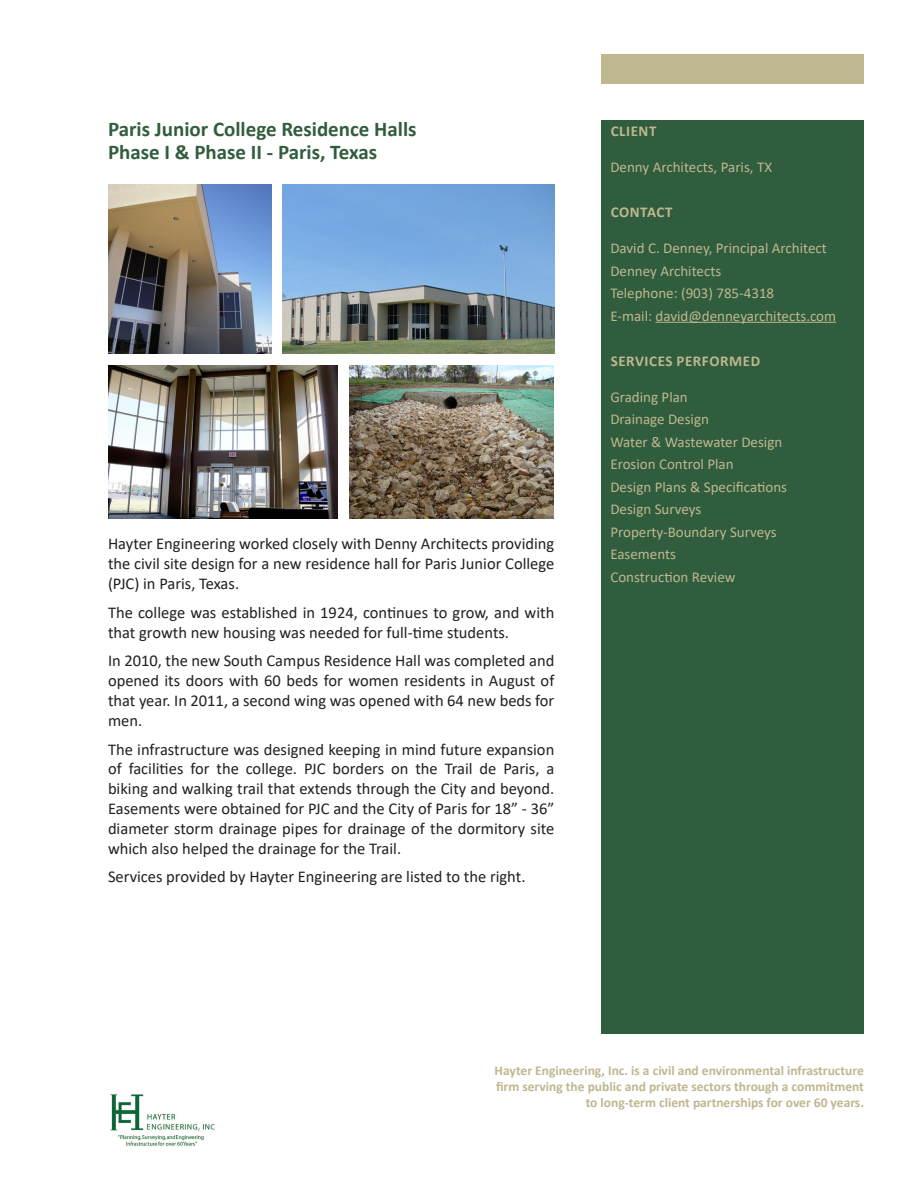
<style>
.page{position:relative;width:918px;height:1188px;background:#fff}
.page>*{position:absolute;margin:0;border:0;box-sizing:border-box;transform-origin:0 0}
.Header_for_Marketing{font:700 21px "Calibri";color:#315d3d}
.Body_Text_for_Descri{font:16.5px/19.8px "Calibri";color:#231f20;text-align:justify}
.List_under_sub_headi{font:15px "Calibri";color:#bfb78f}
.Header_for_Green_blo{font:700 15px "Calibri";letter-spacing:.04em;color:#bfb78f}
.t1{font:700 13.5px/16.2px "Calibri";color:#bfb78f;text-align:right}
</style>
<div class="page">
<div style="left:602px;top:120px;width:262px;height:913px;background:#2f5d3d"></div>
<div style="left:602px;top:54px;width:262px;height:29px;background:#bfb78f"></div>
<img style="left:110px;top:1094px;width:105px;height:52px">
<hr style="left:656px;top:322px;width:180px;height:1px;background:#bfb78f">
<img style="left:108px;top:365px;width:230px;height:154px">
<img style="left:350px;top:365px;width:204px;height:154px">
<img style="left:108px;top:184px;width:163px;height:169px">
<img style="left:283px;top:184px;width:271px;height:169px">
<p class="Header_for_Marketing" style="left:108px;top:114px;width:310px">Paris Junior College Residence Halls</p>
<p class="Header_for_Marketing" style="left:108px;top:137px;width:271px">Phase I &amp; Phase II - Paris, Texas</p>
<p class="Body_Text_for_Descri" style="left:108px;top:534px;width:448px">Hayter Engineering worked closely with Denny Architects providing the civil site design for a new residence hall for Paris Junior College (PJC) in Paris, Texas.</p>
<p class="Body_Text_for_Descri" style="left:108px;top:602px;width:448px">The college was established in 1924, continues to grow, and with that growth new housing was needed for full-time students.</p>
<p class="Body_Text_for_Descri" style="left:108px;top:651px;width:448px">In 2010, the new South Campus Residence Hall was completed and opened its doors with 60 beds for women residents in August of that year. In 2011, a second wing was opened with 64 new beds for men.</p>
<p class="Body_Text_for_Descri" style="left:108px;top:739px;width:448px">The infrastructure was designed keeping in mind future expansion of facilities for the college. PJC borders on the Trail de Paris, a biking and walking trail that extends through the City and beyond.<br>Easements were obtained for PJC and the City of Paris for 18” - 36” diameter storm drainage pipes for drainage of the dormitory site which also helped the drainage for the Trail.</p>
<p class="Body_Text_for_Descri" style="left:108px;top:867px;width:419px">Services provided by Hayter Engineering are listed to the right.</p>
<p class="Header_for_Green_blo" style="left:611px;top:120px;width:47px">CLIENT</p>
<p class="List_under_sub_headi" style="left:610px;top:157px;width:163px">Denny Architects, Paris, TX</p>
<p class="Header_for_Green_blo" style="left:611px;top:201px;width:63px">CONTACT</p>
<p class="List_under_sub_headi" style="left:610px;top:238px;width:218px">David C. Denney, Principal Architect</p>
<p class="List_under_sub_headi" style="left:610px;top:260px;width:112px">Denney Architects</p>
<p class="List_under_sub_headi" style="left:610px;top:283px;width:165px">Telephone: (903) 785-4318</p>
<p class="List_under_sub_headi" style="left:610px;top:305px;width:227px">E-mail: david@denneyarchitects.com</p>
<p class="Header_for_Green_blo" style="left:611px;top:350px;width:151px">SERVICES PERFORMED</p>
<p class="List_under_sub_headi" style="left:610px;top:386px;width:79px">Grading Plan</p>
<p class="List_under_sub_headi" style="left:610px;top:409px;width:100px">Drainage Design</p>
<p class="List_under_sub_headi" style="left:610px;top:431px;width:173px">Water &amp; Wastewater Design</p>
<p class="List_under_sub_headi" style="left:610px;top:454px;width:125px">Erosion Control Plan</p>
<p class="List_under_sub_headi" style="left:610px;top:476px;width:178px">Design Plans &amp; Specifications</p>
<p class="List_under_sub_headi" style="left:610px;top:499px;width:92px">Design Surveys</p>
<p class="List_under_sub_headi" style="left:610px;top:521px;width:168px">Property-Boundary Surveys</p>
<p class="List_under_sub_headi" style="left:610px;top:544px;width:67px">Easements</p>
<p class="List_under_sub_headi" style="left:610px;top:566px;width:127px">Construction Review</p>
<p class="t1" style="left:495px;top:1062px;width:371px">Hayter Engineering, Inc. is a civil and environmental infrastructure firm serving the public and private sectors through a commitment to long-term client partnerships for over 60 years.</p>
</div>
